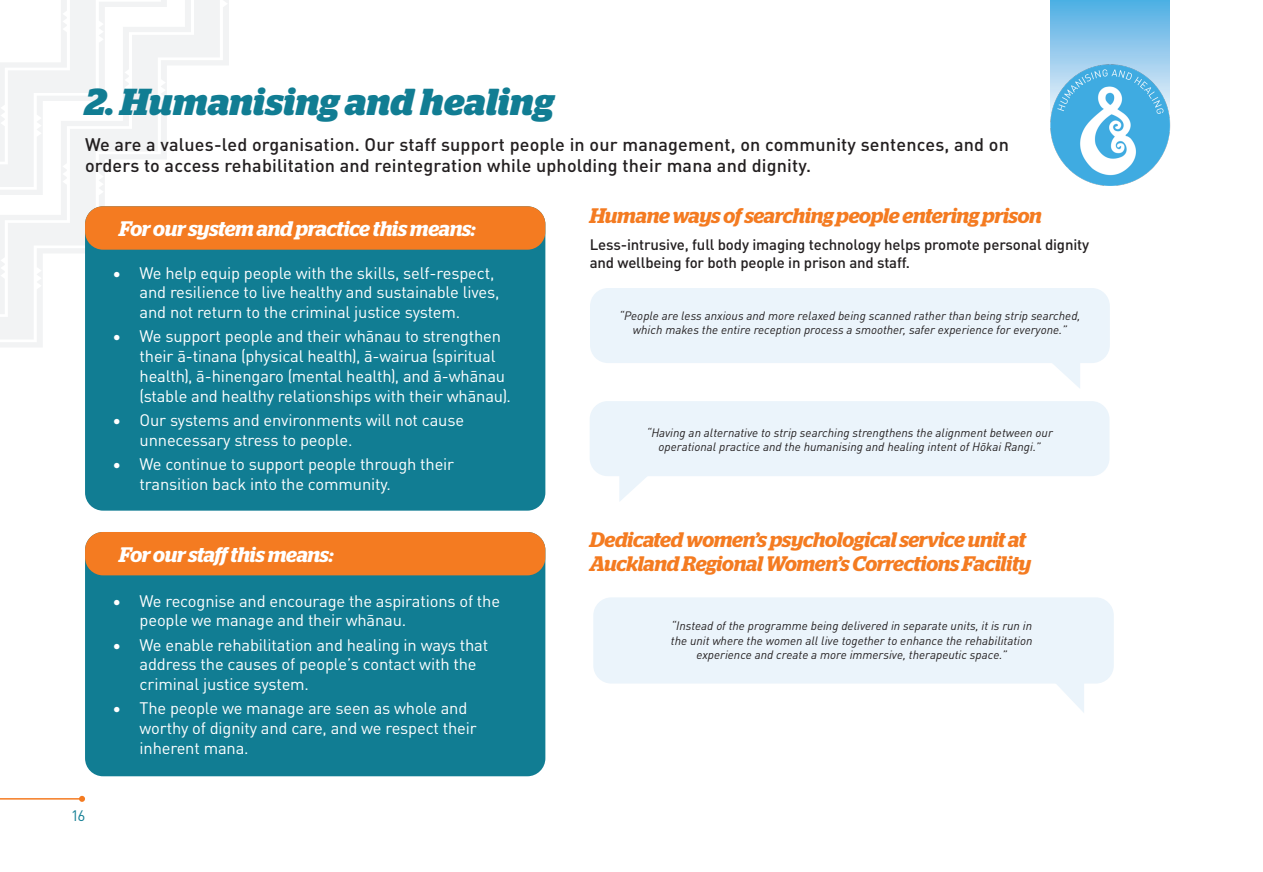
<style>
.page{position:relative;width:1263px;height:872px;background:#fff}
.page>*{position:absolute;margin:0;border:0;box-sizing:border-box;transform-origin:0 0}
.H2B{font:italic 700 37.5px "Stag";color:#117d93}
.Footnotes{font:italic 600 21px/24px "Stag";letter-spacing:-.015em;color:#f47b21}
.Footnotes-2{font:italic 600 21px "Stag";letter-spacing:-.015em;color:#fff}
.t1{font:500 18px/21px "DIN Pro";letter-spacing:.01em;color:#231f20}
.t2{font:16.5px/19.8px "DIN Pro";letter-spacing:-.01em;color:#fff}
.Footnotes-3{font:500 15px/18px "DIN Pro";letter-spacing:-.01em;color:#231f20}
.t3{font:15px "DIN Pro";color:#117d93}
.QUOTE{font:italic 12px/14.4px "DIN Pro";color:#231f20;text-align:center}
</style>
<div class="page">
<svg style="left:0;top:0;width:229px;height:347px"></svg>
<svg style="left:0;top:0;width:220px;height:339px"></svg>
<svg style="left:0;top:0;width:167px;height:195px"></svg>
<div style="left:85px;top:206px;width:460px;height:304px;background:#117d93;border-radius:18px"></div>
<div style="left:85px;top:206px;width:460px;height:44px;background:#f47b21;border-radius:18px"></div>
<div style="left:85px;top:532px;width:460px;height:244px;background:#117d93;border-radius:18px"></div>
<div style="left:85px;top:532px;width:460px;height:43px;background:#f47b21;border-radius:18px"></div>
<div style="left:590px;top:401px;width:519px;height:75px;background:#ebf4fb;border-radius:18px"></div>
<svg style="left:619px;top:476px;width:28px;height:25px"></svg>
<div style="left:590px;top:288px;width:520px;height:75px;background:#ebf4fb;border-radius:18px"></div>
<svg style="left:1052px;top:363px;width:28px;height:25px"></svg>
<div style="left:593px;top:597px;width:521px;height:86px;background:#ebf4fb;border-radius:18px"></div>
<svg style="left:1034px;top:683px;width:50px;height:30px"></svg>
<svg style="left:1051px;top:0;width:119px;height:56px;background:#75bde8"></svg>
<img style="left:1050px;top:56px;width:121px;height:130px">
<hr style="left:0;top:798px;width:82px;height:1px;background:#f47b21">
<svg style="left:79px;top:796px;width:6px;height:6px"></svg>
<p class="H2B" style="left:85px;top:80px;width:470px">2. Humanising and healing</p>
<h3 class="t1" style="left:85px;top:133px;width:925px">We are a values-led organisation. Our staff support people in our management, on community sentences, and on orders to access rehabilitation and reintegration while upholding their mana and dignity.</h3>
<p class="t3" style="left:72px;top:804px;width:14px">16</p>
<p class="Footnotes-2" style="left:119px;top:216px;width:358px">For our system and practice this means:</p>
<p class="t2" style="left:140px;top:262px;width:361px;text-indent:-27px">• We help equip people with the skills, self-respect, and resilience to live healthy and sustainable lives, and not return to the criminal justice system.</p>
<p class="t2" style="left:140px;top:325px;width:373px;text-indent:-27px">• We support people and their whānau to strengthen their ā-tinana (physical health), ā-wairua (spiritual health), ā-hinengaro (mental health), and ā-whānau (stable and healthy relationships with their whānau).</p>
<p class="t2" style="left:140px;top:409px;width:326px;text-indent:-27px">• Our systems and environments will not cause unnecessary stress to people.</p>
<p class="t2" style="left:140px;top:453px;width:316px;text-indent:-27px">• We continue to support people through their transition back into the community.</p>
<p class="Footnotes-2" style="left:119px;top:542px;width:216px">For our staff this means:</p>
<p class="t2" style="left:140px;top:589px;width:362px;text-indent:-27px">• We recognise and encourage the aspirations of the people we manage and their whānau.</p>
<p class="t2" style="left:140px;top:633px;width:350px;text-indent:-27px">• We enable rehabilitation and healing in ways that address the causes of people’s contact with the criminal justice system.</p>
<p class="t2" style="left:140px;top:697px;width:339px;text-indent:-27px">• The people we manage are seen as whole and worthy of dignity and care, and we respect their inherent mana.</p>
<p class="Footnotes" style="left:590px;top:204px;width:454px">Humane ways of searching people entering prison</p>
<p class="Footnotes-3" style="left:590px;top:235px;width:501px">Less-intrusive, full body imaging technology helps promote personal dignity and wellbeing for both people in prison and staff.</p>
<p class="QUOTE" style="left:619px;top:307px;width:463px">“People are less anxious and more relaxed being scanned rather than being strip searched, which makes the entire reception process a smoother, safer experience for everyone.”</p>
<p class="QUOTE" style="left:646px;top:424px;width:408px">“Having an alternative to strip searching strengthens the alignment between our operational practice and the humanising and healing intent of Hōkai Rangi.”</p>
<p class="Footnotes" style="left:590px;top:527px;width:443px">Dedicated women’s psychological service unit at<br>Auckland Regional Women’s Corrections Facility</p>
<p class="QUOTE" style="left:671px;top:618px;width:363px">“Instead of the programme being delivered in separate units, it is run in the unit where the women all live together to enhance the rehabilitation experience and create a more immersive, therapeutic space.”</p>
</div>
